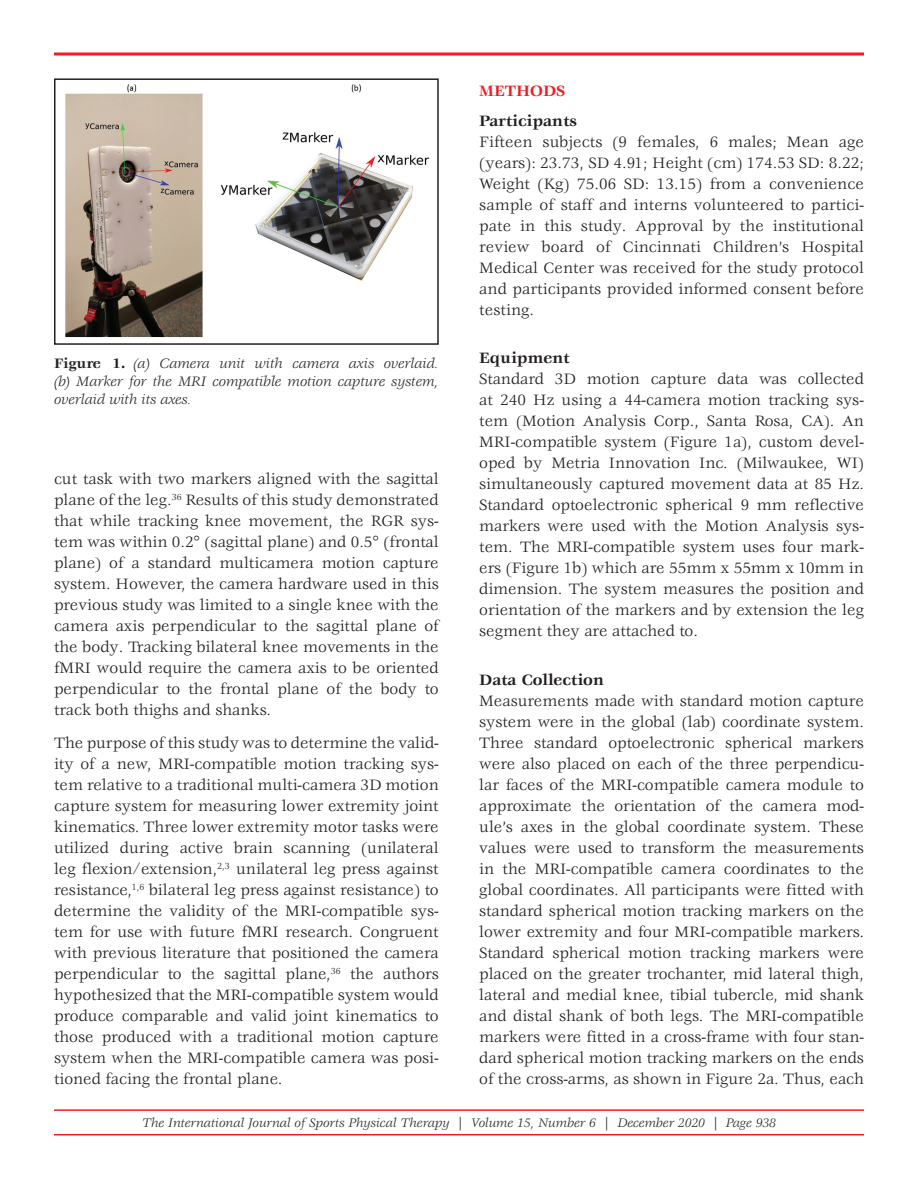
<style>
.page{position:relative;width:918px;height:1188px;background:#fff}
.page>*{position:absolute;margin:0;border:0;box-sizing:border-box;transform-origin:0 0}
._3-article_tx{font:16.5px/21px "Veljovic Std";color:#231f20;text-align:justify}
._2-article_h2{font:700 16.5px "Veljovic Std";color:#231f20}
._1-article_h1{font:700 16.5px "Veljovic Std";color:#ee1d23}
._00-article_figcap{font:italic 15px/18px "Veljovic Std";color:#231f20;text-align:justify}
.t1{font:italic 13.5px "Veljovic Std";letter-spacing:.005em;color:#231f20}
.s1{font-weight:700;font-style:normal}
.s2{font-family:"Times New Roman"}
</style>
<div class="page">
<hr style="left:54px;top:1109px;width:810px;height:2px;background:#ee1d23">
<hr style="left:54px;top:1134px;width:810px;height:1px;background:#ee1d23">
<svg style="left:54px;top:52px;width:810px;height:4px"></svg>
<img style="left:65px;top:84px;width:365px;height:254px">
<div style="left:54px;top:78px;width:385px;height:267px;border:2px solid #231f20"></div>
<p class="_00-article_figcap" style="left:54px;top:355px;width:386px"><span class="s1">Figure 1.</span> (a) Camera unit with camera axis overlaid. (b) Marker for the MRI compatible motion capture system, overlaid with its axes.</p>
<p class="_3-article_tx" style="left:54px;top:469px;width:386px">cut task with two markers aligned with the sagittal plane of the leg.<sup>36</sup> Results of this study demonstrated that while tracking knee movement, the RGR sys&shy;tem was within 0.2<span class="s2">°</span> (sagittal plane) and 0.5<span class="s2">°</span> (frontal plane) of a standard multicamera motion capture system. However, the camera hardware used in this previous study was limited to a single knee with the camera axis perpendicular to the sagittal plane of the body. Tracking bilateral knee movements in the fMRI would require the camera axis to be oriented perpendicular to the frontal plane of the body to track both thighs and shanks.</p>
<p class="_3-article_tx" style="left:54px;top:733px;width:386px">The purpose of this study was to determine the valid&shy;ity of a new, MRI-compatible motion tracking sys&shy;tem relative to a traditional multi-camera 3D motion capture system for measuring lower extremity joint kinematics. Three lower extremity motor tasks were utilized during active brain scanning (unilateral leg flexion/extension,<sup>2,3</sup> unilateral leg press against resistance,<sup>1,6</sup> bilateral leg press against resistance) to determine the validity of the MRI-compatible sys&shy;tem for use with future fMRI research. Congruent with previous literature that positioned the camera perpendicular to the sagittal plane,<sup>36</sup> the authors hypothesized that the MRI-compatible system would produce comparable and valid joint kinematics to those produced with a traditional motion capture system when the MRI-compatible camera was posi&shy;tioned facing the frontal plane.</p>
<p class="_1-article_h1" style="left:479px;top:82px;width:87px">METHODS</p>
<p class="_2-article_h2" style="left:479px;top:112px;width:99px">Participants</p>
<p class="_3-article_tx" style="left:479px;top:132px;width:386px">Fifteen subjects (9 females, 6 males; Mean age (years): 23.73, SD 4.91; Height (cm) 174.53 SD: 8.22; Weight (Kg) 75.06 SD: 13.15) from a convenience sample of staff and interns volunteered to partici&shy;pate in this study. Approval by the institutional review board of Cincinnati Children’s Hospital Medical Center was received for the study protocol and participants provided informed consent before testing.</p>
<p class="_2-article_h2" style="left:479px;top:349px;width:92px">Equipment</p>
<p class="_3-article_tx" style="left:479px;top:369px;width:386px">Standard 3D motion capture data was collected at 240 Hz using a 44-camera motion tracking sys&shy;tem (Motion Analysis Corp., Santa Rosa, CA). An MRI-compatible system (Figure 1a), custom devel&shy;oped by Metria Innovation Inc. (Milwaukee, WI) simultaneously captured movement data at 85 Hz.<br>Standard optoelectronic spherical 9 mm reflective markers were used with the Motion Analysis sys&shy;tem. The MRI-compatible system uses four mark&shy;ers (Figure 1b) which are 55mm x 55mm x 10mm in dimension. The system measures the position and orientation of the markers and by extension the leg segment they are attached to.</p>
<p class="_2-article_h2" style="left:479px;top:671px;width:126px">Data Collection</p>
<p class="_3-article_tx" style="left:479px;top:691px;width:386px">Measurements made with standard motion capture system were in the global (lab) coordinate system.<br>Three standard optoelectronic spherical markers were also placed on each of the three perpendicu&shy;lar faces of the MRI-compatible camera module to approximate the orientation of the camera mod&shy;ule’s axes in the global coordinate system. These values were used to transform the measurements in the MRI-compatible camera coordinates to the global coordinates. All participants were fitted with standard spherical motion tracking markers on the lower extremity and four MRI-compatible markers.<br>Standard spherical motion tracking markers were placed on the greater trochanter, mid lateral thigh, lateral and medial knee, tibial tubercle, mid shank and distal shank of both legs. The MRI-compatible markers were fitted in a cross-frame with four stan&shy;dard spherical motion tracking markers on the ends of the cross-arms, as shown in Figure 2a. Thus, each</p>
<p class="t1" style="left:142px;top:1115px;width:635px">The International Journal of Sports Physical Therapy | Volume 15, Number 6 | December 2020 | Page 938</p>
</div>
